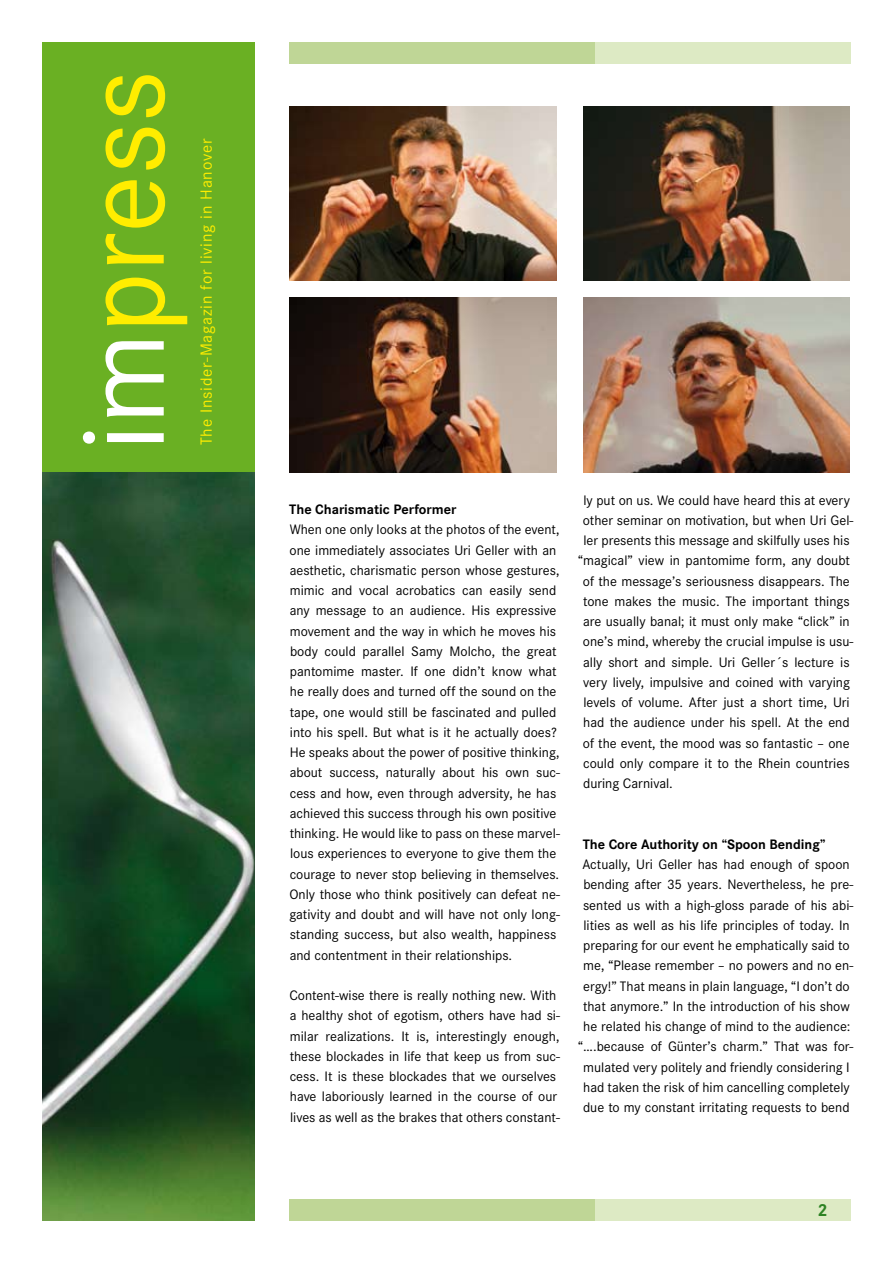
<style>
.page{position:relative;width:893px;height:1263px;background:#fff}
.page>*{position:absolute;margin:0;border:0;box-sizing:border-box;transform-origin:0 0}
.t1{font:119.55px "Corporate S";color:#ffed00}
.t2{font:700 18px "Corporate S";color:#2e8324}
.t3{font:16.8px "Corporate S";letter-spacing:.05em;color:#ffed00}
.t4{font:14.25px/20.2px "Corporate S";color:#000}
.t5{font:700 14.25px "Corporate S";color:#000}
.s1{color:#fff}
</style>
<div class="page">
<div style="left:42px;top:43px;width:213px;height:430px;background:#6ab023"></div>
<div style="left:289px;top:43px;width:561px;height:21px;background:#ddeac4"></div>
<div style="left:289px;top:43px;width:306px;height:21px;background:#bfd696"></div>
<div style="left:289px;top:1199px;width:561px;height:21px;background:#ddeac4"></div>
<div style="left:289px;top:1199px;width:306px;height:21px;background:#bfd696"></div>
<img style="left:583px;top:106px;width:267px;height:175px">
<img style="left:290px;top:106px;width:266px;height:175px">
<img style="left:583px;top:298px;width:267px;height:175px">
<img style="left:290px;top:298px;width:266px;height:175px">
<img style="left:42px;top:472px;width:213px;height:748px">
<h1 class="t1" style="left:56px;top:451px;width:382px;rotate:-90deg"><span class="s1">im</span>press</h1>
<p class="t3" style="left:197px;top:445px;width:308px;rotate:-90deg">The Insider-Magazin for living in Hanover</p>
<p class="t5" style="left:289px;top:501px;width:169px">The Charismatic Performer</p>
<p class="t4" style="left:289px;top:519px;width:272px">When one only looks at the photos of the event, one immediately associates Uri Geller with an aesthetic, charismatic person whose gestures, mimic and vocal acrobatics can easily send any message to an audience. His expressive movement and the way in which he moves his body could parallel Samy Molcho, the great pantomime master. If one didn’t know what he really does and turned off the sound on the tape, one would still be fascinated and pulled into his spell. But what is it he actually does?<br>He speaks about the power of positive thinking, about success, naturally about his own suc&shy;cess and how, even through adversity, he has achieved this success through his own positive thinking. He would like to pass on these marvel&shy;lous experiences to everyone to give them the courage to never stop believing in themselves.<br>Only those who think positively can defeat ne&shy;gativity and doubt and will have not only long&shy;standing success, but also wealth, happiness and contentment in their relationships.</p>
<p class="t4" style="left:289px;top:985px;width:272px">Content-wise there is really nothing new. With a healthy shot of egotism, others have had si&shy;milar realizations. It is, interestingly enough, these blockades in life that keep us from suc&shy;cess. It is these blockades that we ourselves have laboriously learned in the course of our lives as well as the brakes that others constant-</p>
<p class="t4" style="left:583px;top:490px;width:268px">ly put on us. We could have heard this at every</p>
<p class="t4" style="left:583px;top:510px;width:272px">other seminar on motivation, but when Uri Gel-</p>
<p class="t4" style="left:583px;top:530px;width:268px">ler presents this message and skilfully uses his</p>
<p class="t4" style="left:578px;top:551px;width:274px">“magical” view in pantomime form, any doubt</p>
<p class="t4" style="left:583px;top:571px;width:268px">of the message’s seriousness disappears. The</p>
<p class="t4" style="left:583px;top:591px;width:268px">tone makes the music. The important things</p>
<p class="t4" style="left:583px;top:611px;width:268px">are usually banal; it must only make “click” in</p>
<p class="t4" style="left:583px;top:632px;width:272px">one’s mind, whereby the crucial impulse is usu-</p>
<p class="t4" style="left:583px;top:652px;width:268px">ally short and simple. Uri Geller´s lecture is</p>
<p class="t4" style="left:583px;top:672px;width:268px">very lively, impulsive and coined with varying</p>
<p class="t4" style="left:583px;top:692px;width:268px">levels of volume. After just a short time, Uri</p>
<p class="t4" style="left:583px;top:713px;width:268px">had the audience under his spell. At the end</p>
<p class="t4" style="left:583px;top:733px;width:268px">of the event, the mood was so fantastic – one</p>
<p class="t4" style="left:583px;top:753px;width:268px">could only compare it to the Rhein countries</p>
<p class="t4" style="left:583px;top:773px;width:91px">during Carnival.</p>
<p class="t5" style="left:583px;top:836px;width:244px">The Core Authority on “Spoon Bending”</p>
<p class="t4" style="left:578px;top:854px;width:277px;text-align:center">Actually, Uri Geller has had enough of spoon bending after 35 years. Nevertheless, he pre&shy;sented us with a high-gloss parade of his abi&shy;lities as well as his life principles of today. In preparing for our event he emphatically said to me, “Please remember – no powers and no en&shy;ergy!” That means in plain language, “I don’t do that anymore.” In the introduction of his show he related his change of mind to the audience: “….because of Günter’s charm.” That was for&shy;mulated very politely and friendly considering I had taken the risk of him cancelling completely due to my constant irritating requests to bend</p>
<p class="t2" style="left:817px;top:1200px;width:12px">2</p>
</div>
